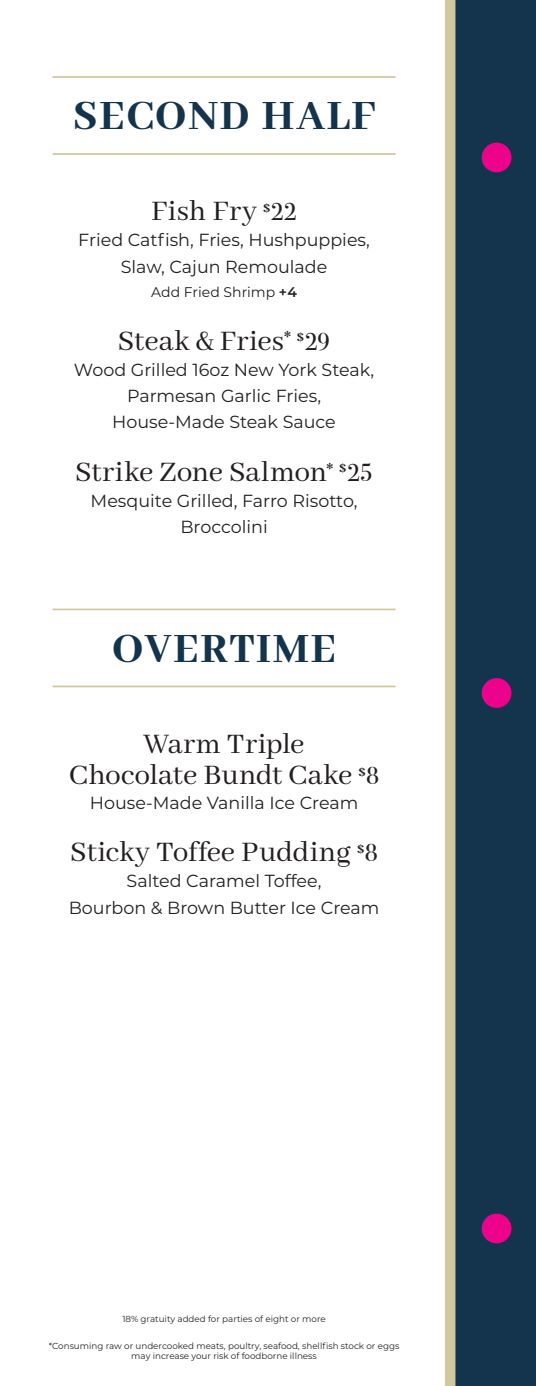
<style>
.page{position:relative;width:536px;height:1386px;background:#fff}
.page>*{position:absolute;margin:0;border:0;box-sizing:border-box;transform-origin:0 0}
.t1{font:800 45.5px "Abhaya Libre";letter-spacing:.04em;color:#14344d}
.t2{font:31.5px/31.5px "Abhaya Libre";color:#231f20}
.t3{font:24.5px "Bodoni Svty Two ITCTT";color:#231f20}
.t4{font:17.5px/26.2px "Montserrat";color:#231f20;text-align:center}
.t5{font:14px "Montserrat";color:#231f20}
.t6{font:800 13.12px "Abhaya Libre";color:#231f20}
.t7{font:8.75px/10.5px "Montserrat";color:#231f20;text-align:center}
.s1{font-weight:600}
.s2{font-family:"Bodoni Svty Two ITCTT";font-size:24.5px}
.s3{font-family:"Bodoni Svty Two ITCTT";font-weight:400;font-size:24.5px}
</style>
<div class="page">
<hr style="left:52px;top:76px;width:343px;height:2px;background:#d2c89e">
<hr style="left:52px;top:153px;width:343px;height:2px;background:#d2c89e">
<hr style="left:52px;top:609px;width:343px;height:1px;background:#d2c89e">
<hr style="left:52px;top:686px;width:343px;height:1px;background:#d2c89e">
<svg style="left:445px;top:0;width:91px;height:1386px;background:#2a4556"></svg>
<div style="left:481px;top:143px;width:30px;height:29px;background:#ed028c;border-radius:50%"></div>
<div style="left:481px;top:678px;width:30px;height:30px;background:#ed028c;border-radius:50%"></div>
<div style="left:481px;top:1214px;width:30px;height:29px;background:#ed028c;border-radius:50%"></div>
<h1 class="t1" style="left:73px;top:91px;width:303px">SECOND HALF</h1>
<h2 class="t2" style="left:151px;top:197px;width:107px">Fish Fry</h2>
<h3 class="t3" style="left:263px;top:192px;width:35px"><sup>$</sup>22</h3>
<p class="t4" style="left:78px;top:227px;width:293px">Fried Catfish, Fries, Hushpuppies,<br>Slaw, Cajun Remoulade</p>
<p class="t5" style="left:151px;top:283px;width:147px">Add Fried Shrimp <span class="s1">+4</span></p>
<h2 class="t2" style="left:118px;top:326px;width:214px">Steak &amp; Fries<sup>*</sup> <sup>$</sup><span class="s2">29</span></h2>
<p class="t4" style="left:74px;top:356px;width:302px">Wood Grilled 16oz New York Steak,<br>Parmesan Garlic Fries,<br>House-Made Steak Sauce</p>
<h2 class="t2" style="left:75px;top:457px;width:299px">Strike Zone Salmon<sup>*</sup> <sup>$</sup><span class="s2">25</span></h2>
<p class="t4" style="left:91px;top:487px;width:268px">Mesquite Grilled, Farro Risotto,<br>Broccolini</p>
<h1 class="t1" style="left:112px;top:623px;width:225px">OVERTIME</h1>
<h2 class="t2" style="left:69px;top:729px;width:285px;text-indent:75px">Warm Triple<br>Chocolate Bundt Cake</h2>
<p class="t6" style="left:358px;top:764px;width:22px">$<span class="s3">8</span></p>
<p class="t4" style="left:90px;top:789px;width:270px">House-Made Vanilla Ice Cream</p>
<h2 class="t2" style="left:70px;top:837px;width:282px">Sticky Toffee Pudding</h2>
<p class="t6" style="left:357px;top:841px;width:22px">$<span class="s3">8</span></p>
<p class="t4" style="left:69px;top:867px;width:312px">Salted Caramel Toffee,<br>Bourbon &amp; Brown Butter Ice Cream</p>
<p class="t7" style="left:122px;top:1314px;width:205px">18% gratuity added for parties of eight or more</p>
<p class="t7" style="left:49px;top:1340px;width:352px">*Consuming raw or undercooked meats, poultry, seafood, shellfish stock or eggs may increase your risk of foodborne illness</p>
</div>
